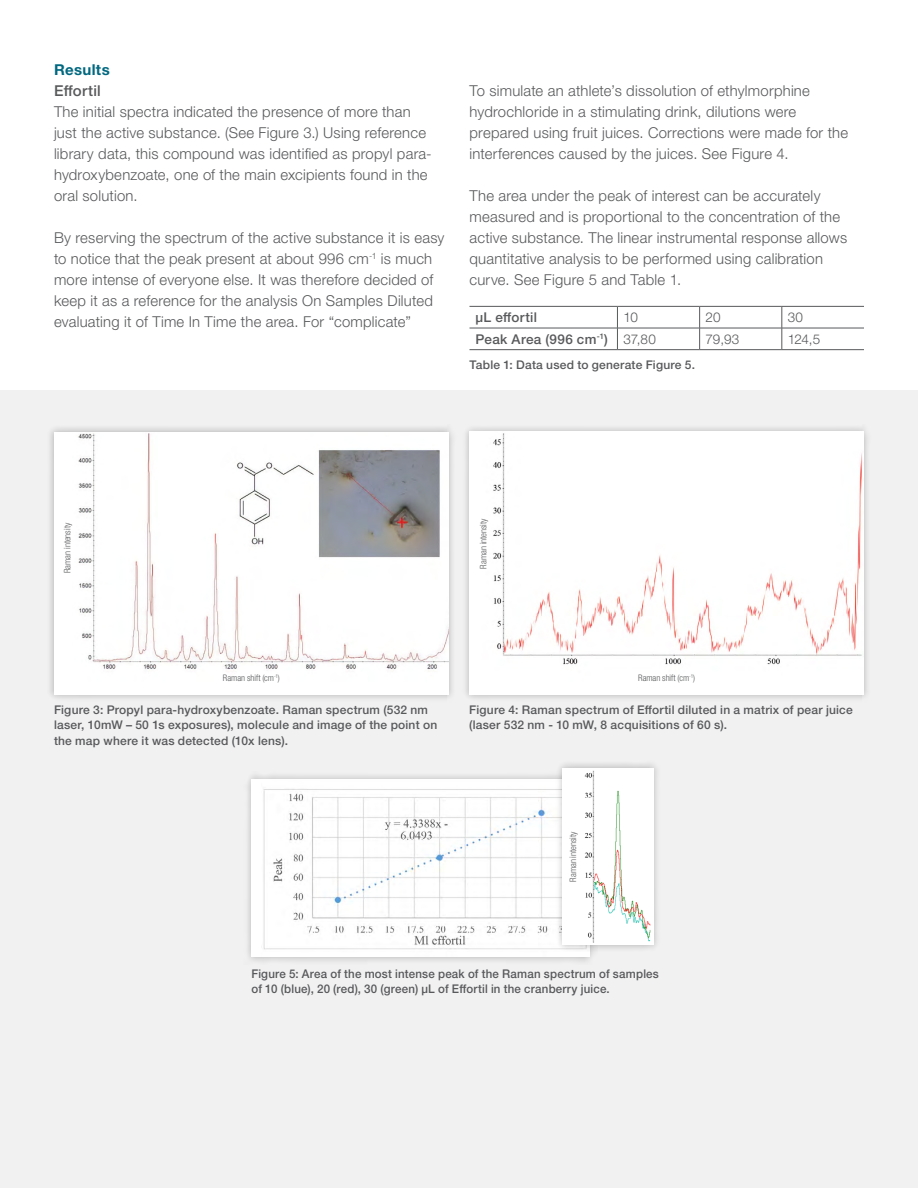
<style>
.page{position:relative;width:918px;height:1188px;background:#fff}
.page>*{position:absolute;margin:0;border:0;box-sizing:border-box;transform-origin:0 0}
.t1{font:300 15px/21px "Helvetica Neue LTW1 G";letter-spacing:.015em;color:#58595b}
.t2{font:500 15px "Helvetica Neue LTW1 G";letter-spacing:.02em;color:#58595b}
.t3{font:700 15px "Helvetica Neue LTW1 G";letter-spacing:.025em;color:#006880}
.t4{font:500 13.5px "Helvetica Neue LTW1 G";letter-spacing:.025em;color:#58595b}
.t5{font:300 13.5px "Helvetica Neue LTW1 G";letter-spacing:-.01em;color:#58595b}
.t6{font:500 12px/15.8px "Helvetica Neue LTW1 G";letter-spacing:.02em;color:#58595b}
.t7{font:500 12px/15.8px "Helvetica Neue LTW1 G";letter-spacing:.02em;color:#58595b;scale:.96 1}
.t8{font:300 condensed 9px "Helvetica Neue LTW1 G";letter-spacing:-.005em;color:#58595b}
.s1{font-weight:300}
</style>
<div class="page">
<div style="left:0;top:390px;width:918px;height:798px;background:#f1f1f2"></div>
<div style="left:243px;top:772px;width:355px;height:193px;background:#000;opacity:.25"></div>
<div style="left:251px;top:779px;width:339px;height:178px;background:#fff"></div>
<div style="left:461px;top:424px;width:411px;height:278px;background:#000;opacity:.25"></div>
<div style="left:469px;top:432px;width:395px;height:263px;background:#fff"></div>
<div style="left:47px;top:424px;width:409px;height:278px;background:#000;opacity:.25"></div>
<div style="left:54px;top:432px;width:394px;height:262px;background:#fff"></div>
<hr style="left:470px;top:328px;width:147px;height:1px;background:#58595b">
<hr style="left:617px;top:328px;width:83px;height:1px;background:#58595b">
<hr style="left:700px;top:328px;width:82px;height:1px;background:#58595b">
<hr style="left:782px;top:328px;width:82px;height:1px;background:#58595b">
<hr style="left:470px;top:349px;width:147px;height:1px;background:#58595b">
<hr style="left:617px;top:349px;width:83px;height:1px;background:#58595b">
<hr style="left:700px;top:349px;width:82px;height:1px;background:#58595b">
<hr style="left:782px;top:349px;width:82px;height:1px;background:#58595b">
<svg style="left:699px;top:307px;width:1px;height:42px"></svg>
<svg style="left:782px;top:307px;width:1px;height:42px"></svg>
<svg style="left:617px;top:307px;width:1px;height:42px"></svg>
<hr style="left:470px;top:306px;width:147px;height:1px;background:#58595b">
<hr style="left:617px;top:306px;width:83px;height:1px;background:#58595b">
<hr style="left:700px;top:306px;width:82px;height:1px;background:#58595b">
<hr style="left:782px;top:306px;width:82px;height:1px;background:#58595b">
<img style="left:78px;top:433px;width:370px;height:238px">
<img style="left:493px;top:433px;width:371px;height:232px">
<img style="left:263px;top:789px;width:292px;height:161px">
<div style="left:555px;top:760px;width:106px;height:193px;background:#000;opacity:.25"></div>
<img style="left:562px;top:768px;width:91px;height:177px">
<p class="t3" style="left:54px;top:60px;width:57px">Results</p>
<p class="t2" style="left:54px;top:82px;width:48px">Effortil</p>
<p class="t1" style="left:54px;top:101px;width:379px">The initial spectra indicated the presence of more than just the active substance. (See Figure 3.) Using reference library data, this compound was identified as propyl para&shy;hydroxybenzoate, one of the main excipients found in the oral solution.</p>
<p class="t1" style="left:54px;top:227px;width:392px">By reserving the spectrum of the active substance it is easy to notice that the peak present at about 996 cm<sup>-1</sup> is much more intense of everyone else. It was therefore decided of keep it as a reference for the analysis On Samples Diluted evaluating it of Time In Time the area. For “complicate”</p>
<p class="t1" style="left:470px;top:80px;width:380px">To simulate an athlete’s dissolution of ethylmorphine hydrochloride in a stimulating drink, dilutions were prepared using fruit juices. Corrections were made for the interferences caused by the juices. See Figure 4.</p>
<p class="t1" style="left:470px;top:185px;width:379px">The area under the peak of interest can be accurately measured and is proportional to the concentration of the active substance. The linear instrumental response allows quantitative analysis to be performed using calibration curve. See Figure 5 and Table 1.</p>
<p class="t4" style="left:476px;top:309px;width:63px">μL effortil</p>
<p class="t5" style="left:623px;top:309px;width:16px">10</p>
<p class="t5" style="left:706px;top:309px;width:17px">20</p>
<p class="t5" style="left:788px;top:309px;width:17px">30</p>
<p class="t4" style="left:475px;top:331px;width:182px">Peak Area (996 cm<sup>-1</sup>) <span class="s1">37,80</span></p>
<p class="t5" style="left:706px;top:331px;width:35px">79,93</p>
<p class="t5" style="left:788px;top:331px;width:34px">124,5</p>
<p class="t6" style="left:470px;top:357px;width:227px">Table 1: Data used to generate Figure 5.</p>
<p class="t8" style="left:62px;top:573px;width:52px;rotate:-90deg">Raman intensity</p>
<p class="t8" style="left:223px;top:673px;width:58px">Raman shift (cm<sup>-1</sup>)</p>
<p class="t8" style="left:478px;top:569px;width:52px;rotate:-90deg">Raman intensity</p>
<p class="t8" style="left:638px;top:673px;width:58px">Raman shift (cm<sup>-1</sup>)</p>
<p class="t6" style="left:54px;top:701px;width:385px">Figure 3: Propyl para-hydroxybenzoate. Raman spectrum (532 nm laser, 10mW – 50 1s exposures), molecule and image of the point on the map where it was detected (10x lens).</p>
<p class="t6" style="left:469px;top:701px;width:385px">Figure 4: Raman spectrum of Effortil diluted in a matrix of pear juice (laser 532 nm - 10 mW, 8 acquisitions of 60 s).</p>
<p class="t8" style="left:568px;top:882px;width:52px;rotate:-90deg">Raman intensity</p>
<p class="t7" style="left:251px;top:965px;width:426px">Figure 5: Area of the most intense peak of the Raman spectrum of samples of 10 (blue), 20 (red), 30 (green) μL of Effortil in the cranberry juice.</p>
</div>
